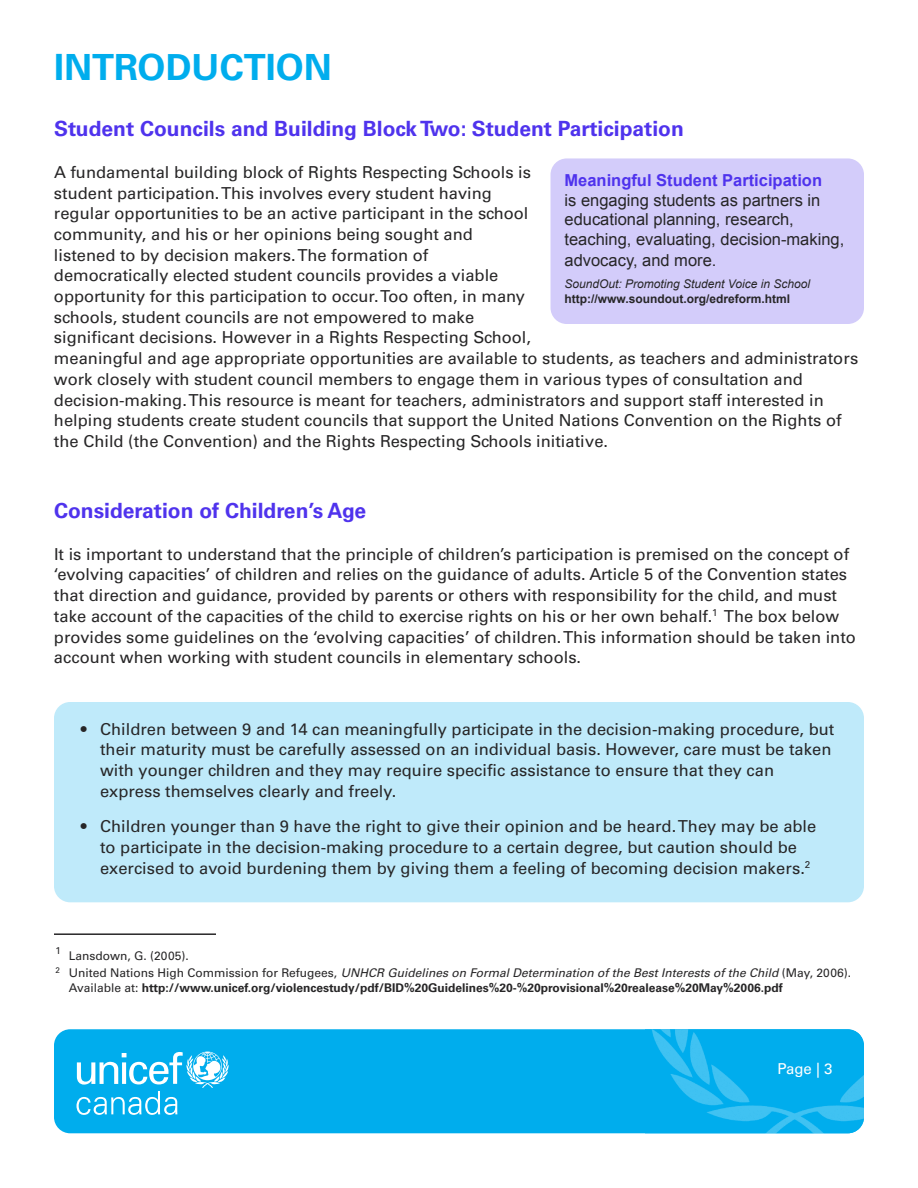
<style>
.page{position:relative;width:918px;height:1188px;background:#fff}
.page>*{position:absolute;margin:0;border:0;box-sizing:border-box;transform-origin:0 0}
.t1{font:700 36px "Univers LT Std";color:#00aded}
.t2{font:700 21px "Univers LT Std";color:#4f33ed}
.t3{font:16.5px/20.7px "Univers LT Std";color:#272627}
.t4{font:16.5px/20.1px "Arial";color:#272627}
.t5{font:700 16.5px "Arial";color:#4f33ed}
.t6{font:15px "Univers LT Std";color:#fff}
.t7{font:12px/17.7px "Univers LT Std";color:#272627}
.t8{font:700 12px "Univers LT Std";color:#272627}
.t9{font:italic 12px "Arial";color:#272627}
.t10{font:700 12px "Arial";color:#272627}
.t11{font:9.9px "Univers LT Std";color:#272627}
.s1{font-style:italic}
.s2{font-weight:400}
</style>
<div class="page">
<div style="left:54px;top:702px;width:810px;height:200px;background:#bfeafa;border-radius:16px"></div>
<div style="left:54px;top:1029px;width:810px;height:104px;background:#00aded;border-radius:16px"></div>
<svg style="left:77px;top:1052px;width:152px;height:63px"></svg>
<img style="left:645px;top:1029px;width:203px;height:16px">
<img style="left:848px;top:1029px;width:16px;height:104px">
<div style="left:551px;top:158px;width:313px;height:166px;background:#d3ccfa;border-radius:16px"></div>
<hr style="left:54px;top:933px;width:162px;height:2px;background:#272627">
<h1 class="t1" style="left:54px;top:54px;width:279px">INTRODUCTION</h1>
<p class="t2" style="left:54px;top:121px;width:631px">Student Councils and Building BlockTwo: Student Participation</p>
<p class="t3" style="left:54px;top:163px;width:806px">A fundamental building block of Rights Respecting Schools is<br>student participation.This involves every student having<br>regular opportunities to be an active participant in the school<br>community, and his or her opinions being sought and<br>listened to by decision makers.The formation of<br>democratically elected student councils provides a viable<br>opportunity for this participation to occur.Too often, in many<br>schools, student councils are not empowered to make<br>significant decisions. However in a Rights Respecting School,<br>meaningful and age appropriate opportunities are available to students, as teachers and administrators work closely with student council members to engage them in various types of consultation and decision-making.This resource is meant for teachers, administrators and support staff interested in helping students create student councils that support the United Nations Convention on the Rights of the Child (the Convention) and the Rights Respecting Schools initiative.</p>
<p class="t5" style="left:565px;top:171px;width:259px">Meaningful Student Participation</p>
<p class="t4" style="left:565px;top:190px;width:281px">is engaging students as partners in educational planning, research, teaching, evaluating, decision-making, advocacy, and more.</p>
<p class="t9" style="left:565px;top:277px;width:247px">SoundOut: Promoting Student Voice in School</p>
<p class="t10" style="left:565px;top:292px;width:227px">http://www.soundout.org/edreform.html</p>
<p class="t2" style="left:54px;top:503px;width:314px">Consideration of Children’s Age</p>
<p class="t3" style="left:54px;top:545px;width:803px">It is important to understand that the principle of children’s participation is premised on the concept of ‘evolving capacities’ of children and relies on the guidance of adults. Article 5 of the Convention states that direction and guidance, provided by parents or others with responsibility for the child, and must take account of the capacities of the child to exercise rights on his or her own behalf.<sup>1</sup> The box below provides some guidelines on the ‘evolving capacities’ of children.This information should be taken into account when working with student councils in elementary schools.</p>
<p class="t3" style="left:100px;top:720px;width:736px;text-indent:-19px">• Children between 9 and 14 can meaningfully participate in the decision-making procedure, but their maturity must be carefully assessed on an individual basis. However, care must be taken with younger children and they may require specific assistance to ensure that they can express themselves clearly and freely.</p>
<p class="t3" style="left:100px;top:818px;width:718px;text-indent:-19px">• Children younger than 9 have the right to give their opinion and be heard.They may be able to participate in the decision-making procedure to a certain degree, but caution should be exercised to avoid burdening them by giving them a feeling of becoming decision makers.<sup>2</sup></p>
<p class="t11" style="left:55px;top:947px;width:7px">1</p>
<p class="t7" style="left:55px;top:948px;width:797px;text-indent:13px">Lansdown, G. (2005).<br><sup>2</sup> United Nations High Commission for Refugees, <span class="s1">UNHCR Guidelines on Formal Determination of the Best Interests of the Child</span> (May, 2006).</p>
<p class="t8" style="left:69px;top:984px;width:715px"><span class="s2">Available at:</span> http://www.unicef.org/violencestudy/pdf/BID%20Guidelines%20-%20provisional%20realease%20May%2006.pdf</p>
<p class="t6" style="left:777px;top:1063px;width:57px">Page | 3</p>
</div>
